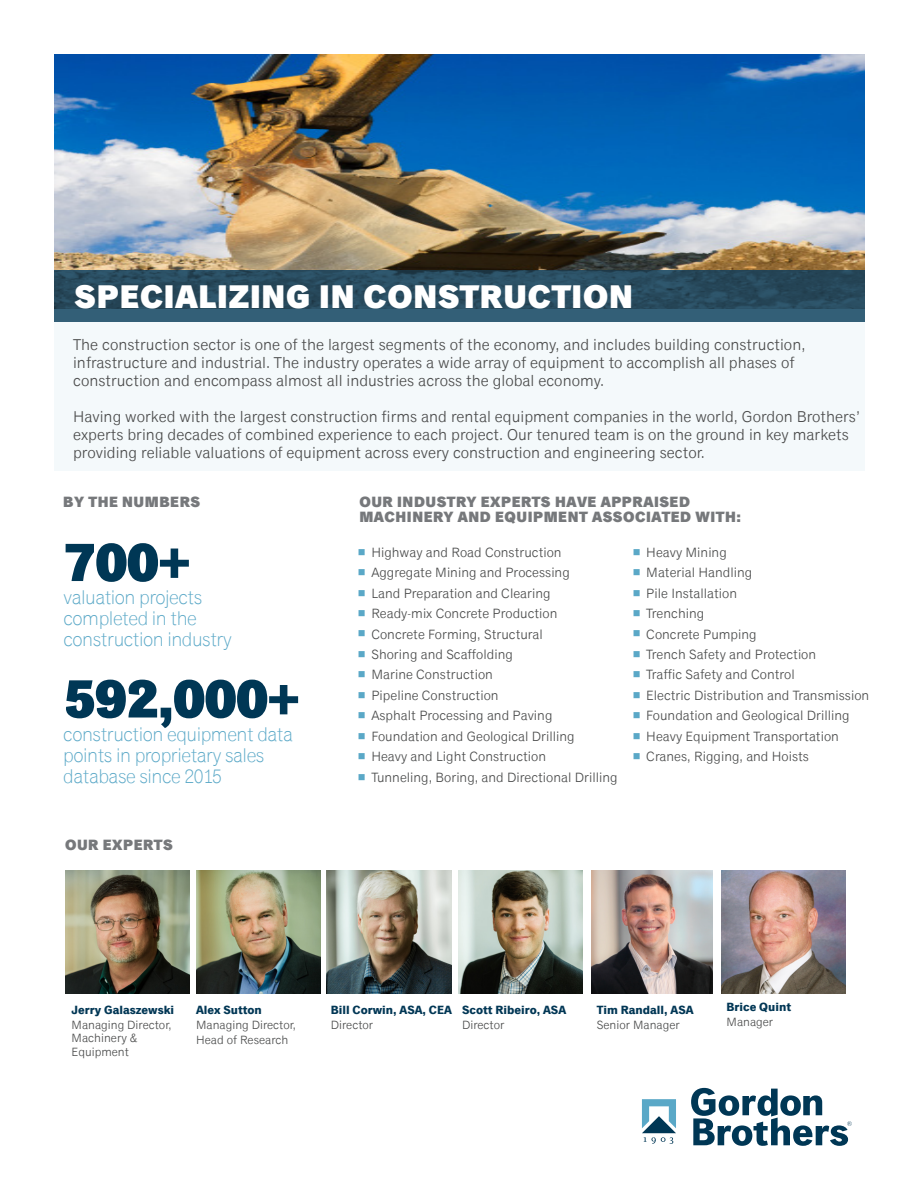
<style>
.page{position:relative;width:918px;height:1188px;background:#fff}
.page>*{position:absolute;margin:0;border:0;box-sizing:border-box;transform-origin:0 0}
.stat_-_S{font:800 54px "Classic Grotesque Pro";letter-spacing:-.025em;color:#003755}
.head{font:800 33px "Classic Grotesque Pro";letter-spacing:.025em;color:#fff}
.stat_-_descriptor{font:300 19.5px/21px "Classic Grotesque Pro";letter-spacing:-.025em;color:#5aa8c7}
.intro_head{font:15.75px/18px "Classic Grotesque Pro";color:#4a4b4b}
.b-head{font:800 15px "Classic Grotesque Pro";letter-spacing:.035em;color:#76787b}
.t1{font:13.5px "Classic Grotesque Pro";color:#4a4b4b}
.t2{font:12px/13.5px "Classic Grotesque Pro";color:#4a4b4b}
.t3{font:700 12px "Classic Grotesque Pro";color:#023755}
</style>
<div class="page">
<img style="left:54px;top:55px;width:810px;height:216px">
<div style="left:54px;top:322px;width:810px;height:149px;background:#f4f9fb"></div>
<svg style="left:54px;top:271px;width:810px;height:51px;background:#2a4f64"></svg>
<img style="left:65px;top:871px;width:124px;height:122px">
<img style="left:196px;top:871px;width:124px;height:122px">
<img style="left:327px;top:871px;width:124px;height:122px">
<img style="left:458px;top:871px;width:124px;height:122px">
<img style="left:591px;top:871px;width:121px;height:122px">
<img style="left:722px;top:871px;width:124px;height:122px">
<svg style="left:642px;top:1099px;width:34px;height:45px"></svg>
<svg style="left:691px;top:1088px;width:161px;height:58px"></svg>
<p class="head" style="left:75px;top:275px;width:560px">SPECIALIZING IN CONSTRUCTION</p>
<p class="intro_head" style="left:73px;top:335px;width:734px">The construction sector is one of the largest segments of the economy, and includes building construction, infrastructure and industrial. The industry operates a wide array of equipment to accomplish all phases of construction and encompass almost all industries across the global economy.</p>
<p class="intro_head" style="left:73px;top:407px;width:788px">Having worked with the largest construction firms and rental equipment companies in the world, Gordon Brothers’ experts bring decades of combined experience to each project. Our tenured team is on the ground in key markets providing reliable valuations of equipment across every construction and engineering sector.</p>
<p class="b-head" style="left:63px;top:492px;width:138px">BY THE NUMBERS</p>
<p class="b-head" style="left:359px;top:492px;width:332px">OUR INDUSTRY EXPERTS HAVE APPRAISED</p>
<p class="b-head" style="left:359px;top:507px;width:383px">MACHINERY AND EQUIPMENT ASSOCIATED WITH:</p>
<p class="stat_-_S" style="left:64px;top:527px;width:129px">700+</p>
<p class="stat_-_descriptor" style="left:64px;top:587px;width:170px">valuation projects completed in the construction industry</p>
<p class="stat_-_S" style="left:63px;top:664px;width:238px">592,000+</p>
<p class="stat_-_descriptor" style="left:63px;top:724px;width:231px">construction equipment data points in proprietary sales database since 2015</p>
<p class="b-head" style="left:65px;top:835px;width:109px">OUR EXPERTS</p>
<p class="t1" style="left:371px;top:544px;width:192px">Highway and Road Construction</p>
<p class="t1" style="left:371px;top:565px;width:200px">Aggregate Mining and Processing</p>
<p class="t1" style="left:371px;top:585px;width:181px">Land Preparation and Clearing</p>
<p class="t1" style="left:371px;top:605px;width:188px">Ready-mix Concrete Production</p>
<p class="t1" style="left:371px;top:626px;width:173px">Concrete Forming, Structural</p>
<p class="t1" style="left:371px;top:646px;width:143px">Shoring and Scaffolding</p>
<p class="t1" style="left:371px;top:667px;width:123px">Marine Construction</p>
<p class="t1" style="left:371px;top:687px;width:129px">Pipeline Construction</p>
<p class="t1" style="left:371px;top:708px;width:183px">Asphalt Processing and Paving</p>
<p class="t1" style="left:371px;top:728px;width:205px">Foundation and Geological Drilling</p>
<p class="t1" style="left:371px;top:748px;width:176px">Heavy and Light Construction</p>
<p class="t1" style="left:371px;top:769px;width:248px">Tunneling, Boring, and Directional Drilling</p>
<p class="t1" style="left:646px;top:544px;width:82px">Heavy Mining</p>
<p class="t1" style="left:646px;top:565px;width:107px">Material Handling</p>
<p class="t1" style="left:646px;top:585px;width:92px">Pile Installation</p>
<p class="t1" style="left:646px;top:605px;width:59px">Trenching</p>
<p class="t1" style="left:646px;top:626px;width:112px">Concrete Pumping</p>
<p class="t1" style="left:646px;top:646px;width:171px">Trench Safety and Protection</p>
<p class="t1" style="left:646px;top:667px;width:150px">Traffic Safety and Control</p>
<p class="t1" style="left:646px;top:687px;width:224px">Electric Distribution and Transmission</p>
<p class="t1" style="left:646px;top:708px;width:205px">Foundation and Geological Drilling</p>
<p class="t1" style="left:646px;top:728px;width:194px">Heavy Equipment Transportation</p>
<p class="t1" style="left:646px;top:748px;width:164px">Cranes, Rigging, and Hoists</p>
<p class="t3" style="left:72px;top:1002px;width:104px">Jerry Galaszewski</p>
<p class="t2" style="left:72px;top:1018px;width:101px">Managing Director,<br>Machinery &amp;</p>
<p class="t2" style="left:72px;top:1045px;width:59px">Equipment</p>
<p class="t3" style="left:196px;top:1002px;width:67px">Alex Sutton</p>
<p class="t2" style="left:196px;top:1018px;width:101px">Managing Director,</p>
<p class="t2" style="left:196px;top:1033px;width:94px">Head of Research</p>
<p class="t3" style="left:331px;top:1002px;width:123px">Bill Corwin, ASA, CEA</p>
<p class="t2" style="left:331px;top:1018px;width:44px">Director</p>
<p class="t3" style="left:462px;top:1002px;width:106px">Scott Ribeiro, ASA</p>
<p class="t2" style="left:462px;top:1018px;width:44px">Director</p>
<p class="t3" style="left:597px;top:1002px;width:98px">Tim Randall, ASA</p>
<p class="t2" style="left:597px;top:1018px;width:85px">Senior Manager</p>
<p class="t3" style="left:727px;top:1000px;width:66px">Brice Quint</p>
<p class="t2" style="left:727px;top:1016px;width:48px">Manager</p>
</div>
